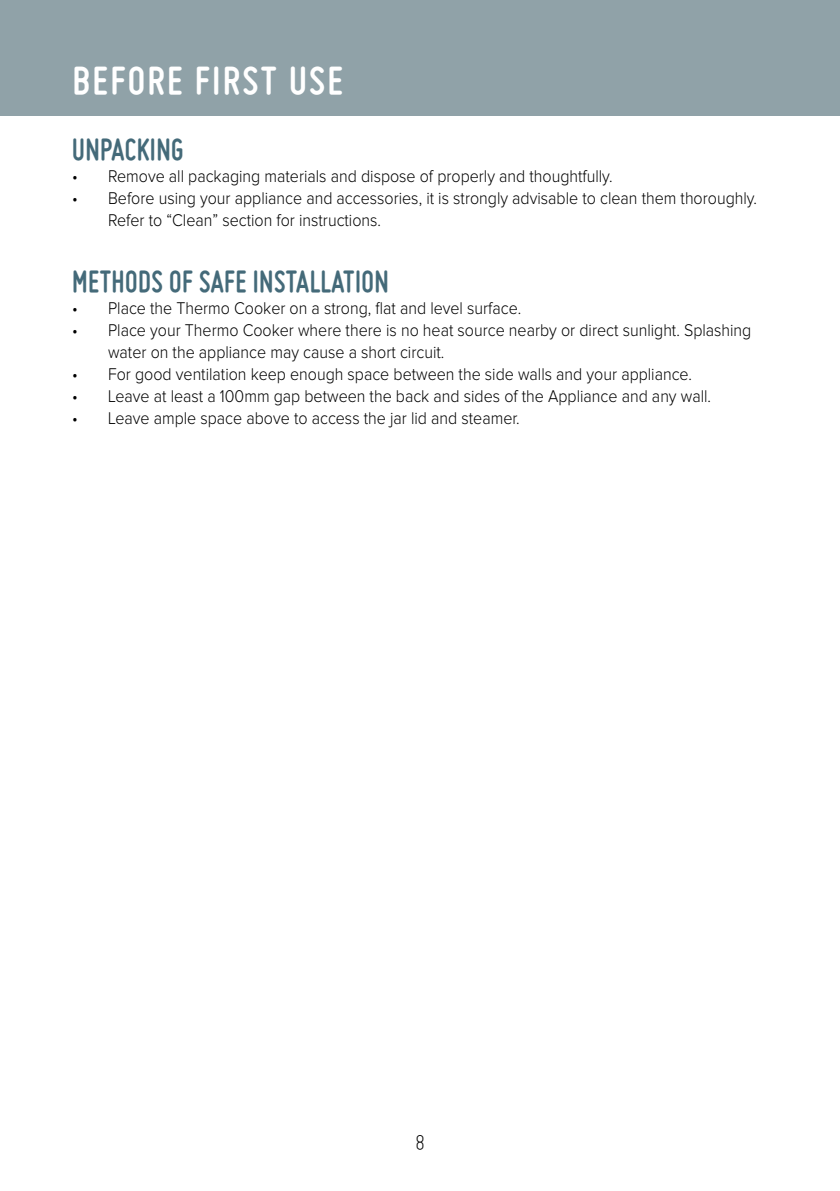
<style>
.page{position:relative;width:840px;height:1191px;background:#fff}
.page>*{position:absolute;margin:0;border:0;box-sizing:border-box;transform-origin:0 0}
.t1{font:700 42px "Miso";letter-spacing:.055em;color:#fff}
.t2{font:700 33px "Miso";letter-spacing:.015em;color:#446a79;scale:.91 1}
.t3{font:300 24px "Miso";color:#000}
.t4{font:300 17.6px/22px "Proxima Nova";color:#000;scale:.91 1}
</style>
<div class="page">
<div style="left:0;top:0;width:839px;height:116px;background:#90a2a8"></div>
<h1 class="t1" style="left:72px;top:57px;width:272px">BEFORE FIRST USE</h1>
<h2 class="t2" style="left:72px;top:131px;width:124px">UNPACKING</h2>
<p class="t4" style="left:72px;top:166px;width:595px">• Remove all packaging materials and dispose of properly and thoughtfully.</p>
<p class="t4" style="left:108px;top:188px;width:714px;text-indent:-36px">• Before using your appliance and accessories, it is strongly advisable to clean them thoroughly.<br>Refer to “Clean” section for instructions.</p>
<h2 class="t2" style="left:72px;top:263px;width:349px">METHODS OF SAFE INSTALLATION</h2>
<p class="t4" style="left:72px;top:298px;width:495px">• Place the Thermo Cooker on a strong, flat and level surface.</p>
<p class="t4" style="left:108px;top:320px;width:708px;text-indent:-36px">• Place your Thermo Cooker where there is no heat source nearby or direct sunlight. Splashing water on the appliance may cause a short circuit.</p>
<p class="t4" style="left:72px;top:364px;width:682px">• For good ventilation keep enough space between the side walls and your appliance.</p>
<p class="t4" style="left:72px;top:386px;width:703px">• Leave at least a 100mm gap between the back and sides of the Appliance and any wall.</p>
<p class="t4" style="left:72px;top:408px;width:493px">• Leave ample space above to access the jar lid and steamer.</p>
<h3 class="t3" style="left:415px;top:1129px;width:11px">8</h3>
</div>
